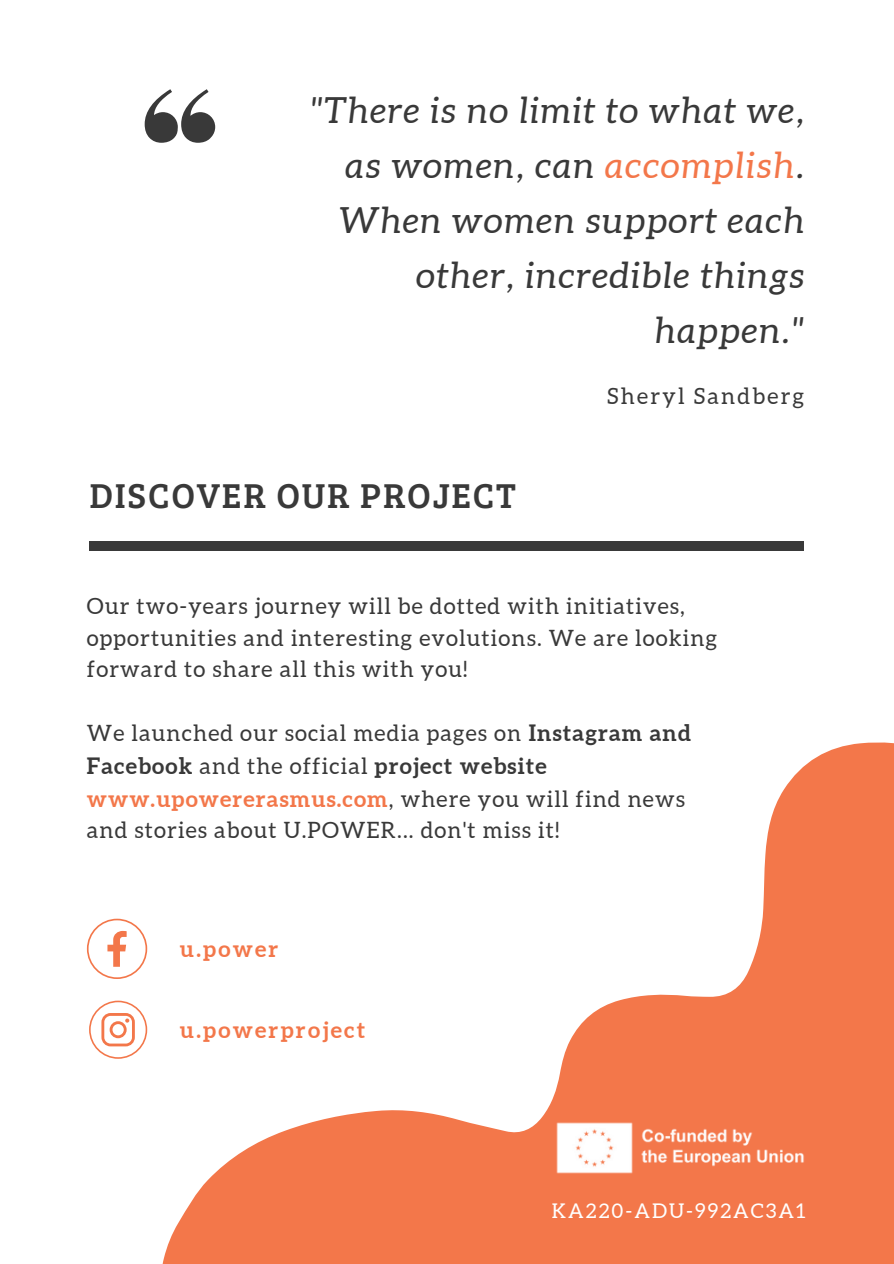
<style>
.page{position:relative;width:894px;height:1264px;background:#fff}
.page>*{position:absolute;margin:0;border:0;box-sizing:border-box;transform-origin:0 0}
.t1{font:italic 36px/55.2px "Aleo";letter-spacing:.05em;color:#393939;text-align:right}
.t2{font:35.7px "Bree Serif";letter-spacing:.05em;color:#393939}
.t3{font:22.5px/32.2px "Aleo";letter-spacing:.05em;color:#393939}
.t4{font:700 22.5px "Aleo";letter-spacing:.1em;color:#f3774a}
.t5{font:22.5px "Aleo";letter-spacing:.1em;color:#393939}
.t6{font:20.25px "Aleo";letter-spacing:.1em;color:#fff}
.s1{color:#f3774a}
.s2{font-weight:700}
.s3{font-weight:700;color:#f3774a}
</style>
<div class="page">
<svg style="left:145px;top:89px;width:70px;height:53px"></svg>
<div style="left:89px;top:541px;width:715px;height:9px;background:#393939"></div>
<svg style="left:87px;top:918px;width:60px;height:61px"></svg>
<svg style="left:89px;top:1000px;width:58px;height:58px"></svg>
<svg style="left:162px;top:742px;width:731px;height:521px"></svg>
<img style="left:553px;top:1119px;width:260px;height:57px">
<p class="t1" style="left:310px;top:82px;width:495px">"There is no limit to what we, as women, can <span class="s1">accomplish</span>.<br>When women support each other, incredible things happen."</p>
<h4 class="t2" style="left:89px;top:470px;width:428px">DISCOVER OUR PROJECT</h4>
<h4 class="t5" style="left:607px;top:383px;width:199px">Sheryl Sandberg</h4>
<h2 class="t3" style="left:87px;top:590px;width:631px;line-height:31.5px">Our two-years journey will be dotted with initiatives, opportunities and interesting evolutions. We are looking forward to share all this with you!</h2>
<h4 class="t3" style="left:87px;top:717px;width:605px">We launched our social media pages on <span class="s2">Instagram and Facebook</span> and the official <span class="s2">project website </span><span class="s3">www.upowererasmus.com</span>, where you will find news and stories about U.POWER... don't miss it!</h4>
<p class="t4" style="left:180px;top:935px;width:100px">u.power</p>
<h3 class="t4" style="left:180px;top:1016px;width:187px">u.powerproject</h3>
<h3 class="t6" style="left:551px;top:1199px;width:255px">KA220-ADU-992AC3A1</h3>
</div>
